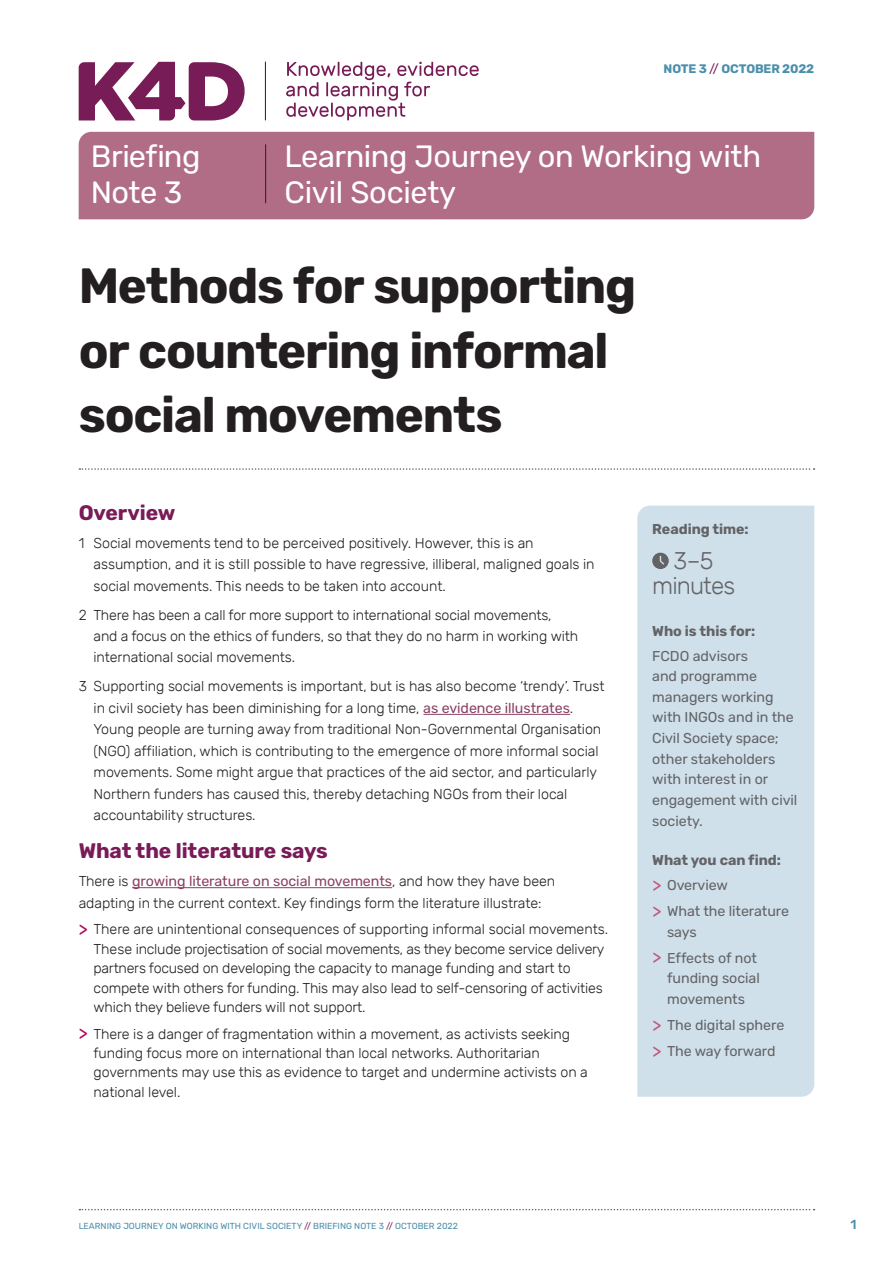
<style>
.page{position:relative;width:893px;height:1263px;background:#fff}
.page>*{position:absolute;margin:0;border:0;box-sizing:border-box;transform-origin:0 0}
.t1{font:700 49.5px/64.5px "Rubik";letter-spacing:-.025em;color:#231f20}
.t2{font:30.75px/36.3px "Rubik";letter-spacing:-.01em;color:#fff}
.t3{font:300 24px/24.8px "Rubik";letter-spacing:-.035em;color:#636366;text-align:center}
.t4{font:700 21px "Rubik";letter-spacing:-.005em;color:#781b57}
.t5{font:300 14.25px/21.5px "Rubik";letter-spacing:-.005em;color:#231f20}
.t6{font:14.25px/20.5px "Rubik";letter-spacing:-.005em;color:#636366}
.t7{font:700 14.25px "Rubik";letter-spacing:-.005em;color:#636366}
.t8{font:500 13.2px "Rubik";color:#4a8fac}
.t9{font:700 12.3px "Rubik";letter-spacing:-.01em;color:#4a8fac}
.t10{font:8.7px "Rubik";color:#4a8fac}
.s1{font-weight:400;color:#781b57}
.s2{font-weight:400;color:#8a4162}
.s3{font-weight:400;font-size:18px;color:#b4035b}
.s4{font-weight:700}
.s5{font-size:18px;color:#c35478}
.s6{color:#781b57}
</style>
<div class="page">
<svg style="left:79px;top:1209px;width:736px;height:1px"></svg>
<hr style="left:265px;top:62px;width:1px;height:58px;background:#231f20">
<svg style="left:286px;top:62px;width:193px;height:58px"></svg>
<svg style="left:79px;top:62px;width:166px;height:58px"></svg>
<div style="left:79px;top:132px;width:735px;height:87px;background:#b06d85"></div>
<hr style="left:265px;top:144px;width:1px;height:59px;background:#231f20">
<svg style="left:79px;top:468px;width:736px;height:2px"></svg>
<hr style="left:423px;top:714px;width:147px;height:1px;background:#8a4162">
<hr style="left:132px;top:887px;width:260px;height:1px;background:#8a4162">
<div style="left:637px;top:506px;width:177px;height:591px;background:#cfe0ea"></div>
<img style="left:652px;top:553px;width:17px;height:16px;border-radius:8px">
<h2 class="t2" style="left:91px;top:139px;width:111px">Briefing<br>Note 3</h2>
<p class="t9" style="left:664px;top:62px;width:152px">NOTE 3 <span class="s1">//</span> OCTOBER 2022</p>
<h2 class="t2" style="left:284px;top:139px;width:478px">Learning Journey on Working with<br>Civil Society</h2>
<h1 class="t1" style="left:79px;top:255px;width:559px">Methods for supporting or countering informal social movements</h1>
<h3 class="t4" style="left:79px;top:500px;width:98px">Overview</h3>
<p class="t5" style="left:94px;top:532px;width:503px;text-indent:-15px">1 Social movements tend to be perceived positively. However, this is an assumption, and it is still possible to have regressive, illiberal, maligned goals in social movements. This needs to be taken into account.</p>
<p class="t5" style="left:94px;top:604px;width:486px;text-indent:-15px">2 There has been a call for more support to international social movements, and a focus on the ethics of funders, so that they do no harm in working with international social movements.</p>
<p class="t5" style="left:94px;top:676px;width:513px;text-indent:-15px">3 Supporting social movements is important, but is has also become ‘trendy’. Trust in civil society has been diminishing for a long time, <span class="s2">as evidence illustrates</span>.<br>Young people are turning away from traditional Non-Governmental Organisation (NGO) affiliation, which is contributing to the emergence of more informal social movements. Some might argue that practices of the aid sector, and particularly Northern funders has caused this, thereby detaching NGOs from their local accountability structures.</p>
<h3 class="t4" style="left:79px;top:839px;width:251px">What the literature says</h3>
<p class="t5" style="left:79px;top:871px;width:478px">There is <span class="s2">growing literature on social movements</span>, and how they have been adapting in the current context. Key findings form the literature illustrate:</p>
<p class="t5" style="left:94px;top:920px;width:516px;line-height:19.4px;text-indent:-15px"><span class="s3">&gt;</span> There are unintentional consequences of supporting informal social movements.<br>These include projectisation of social movements, as they become service delivery partners focused on developing the capacity to manage funding and start to compete with others for funding. This may also lead to self-censoring of activities which they believe funders will not support.</p>
<p class="t5" style="left:94px;top:1024px;width:496px;line-height:19.4px;text-indent:-15px"><span class="s3">&gt;</span> There is a danger of fragmentation within a movement, as activists seeking funding focus more on international than local networks. Authoritarian governments may use this as evidence to target and undermine activists on a national level.</p>
<p class="t7" style="left:652px;top:521px;width:98px">Reading time:</p>
<h3 class="t3" style="left:652px;top:549px;width:85px">3–5 minutes</h3>
<p class="t7" style="left:652px;top:622px;width:105px">Who is this for:</p>
<p class="t6" style="left:652px;top:646px;width:147px">FCDO advisors<br>and programme managers working with INGOs and in the<br>Civil Society space; other stakeholders with interest in or engagement with civil society.</p>
<p class="t6" style="left:652px;top:848px;width:138px;line-height:25.5px"><span class="s4">What you can find: </span><span class="s5">&gt;</span> Overview<br><span class="s5">&gt;</span> What the literature</p>
<p class="t6" style="left:652px;top:919px;width:106px;line-height:26px;text-indent:15px">says<br><span class="s5">&gt;</span> Effects of not</p>
<p class="t6" style="left:667px;top:968px;width:94px">funding social movements</p>
<p class="t6" style="left:652px;top:1012px;width:134px;line-height:26px"><span class="s5">&gt;</span> The digital sphere <span class="s5">&gt;</span> The way forward</p>
<p class="t10" style="left:79px;top:1221px;width:381px">LEARNING JOURNEY ON WORKING WITH CIVIL SOCIETY <span class="s6">//</span> BRIEFING NOTE 3 <span class="s6">//</span> OCTOBER 2022</p>
<p class="t8" style="left:851px;top:1216px;width:8px">1</p>
</div>
